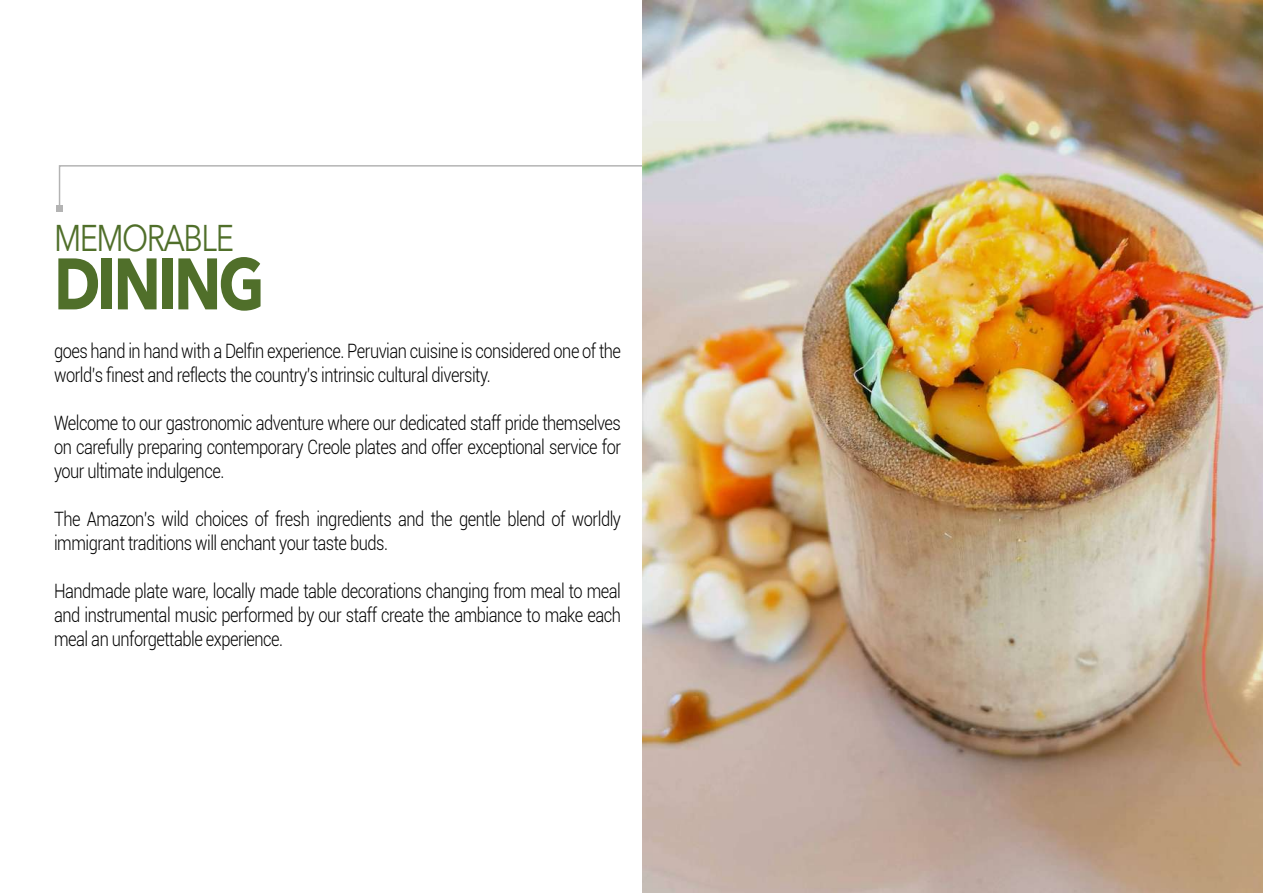
<style>
.page{position:relative;width:1263px;height:893px;background:#fff}
.page>*{position:absolute;margin:0;border:0;box-sizing:border-box;transform-origin:0 0}
.t1{font:700 72px "Avenir Next LT Pro";letter-spacing:-.05em;color:#506f2a;scale:.83 1}
.t2{font:36.9px "Avenir Next LT Pro";letter-spacing:-.05em;color:#506f2a;scale:.83 1}
.t3{font:300 19.8px/24px "Roboto";letter-spacing:-.03em;color:#000;scale:.83 1}
</style>
<div class="page">
<svg style="left:57px;top:165px;width:585px;height:46px"></svg>
<img style="left:642px;top:0;width:621px;height:893px">
<h2 class="t2" style="left:54px;top:216px;width:218px">MEMORABLE</h2>
<h1 class="t1" style="left:54px;top:240px;width:255px">DINING</h1>
<p class="t3" style="left:54px;top:339px;width:685px">goes hand in hand with a Delfin experience. Peruvian cuisine is considered one of the world’s finest and reflects the country’s intrinsic cultural diversity.</p>
<p class="t3" style="left:54px;top:411px;width:685px;text-align:justify">Welcome to our gastronomic adventure where our dedicated staff pride themselves on carefully preparing contemporary Creole plates and offer exceptional service for your ultimate indulgence.</p>
<p class="t3" style="left:54px;top:507px;width:685px">The Amazon’s wild choices of fresh ingredients and the gentle blend of worldly immigrant traditions will enchant your taste buds.</p>
<p class="t3" style="left:54px;top:579px;width:685px;text-align:justify">Handmade plate ware, locally made table decorations changing from meal to meal and instrumental music performed by our staff create the ambiance to make each meal an unforgettable experience.</p>
</div>
